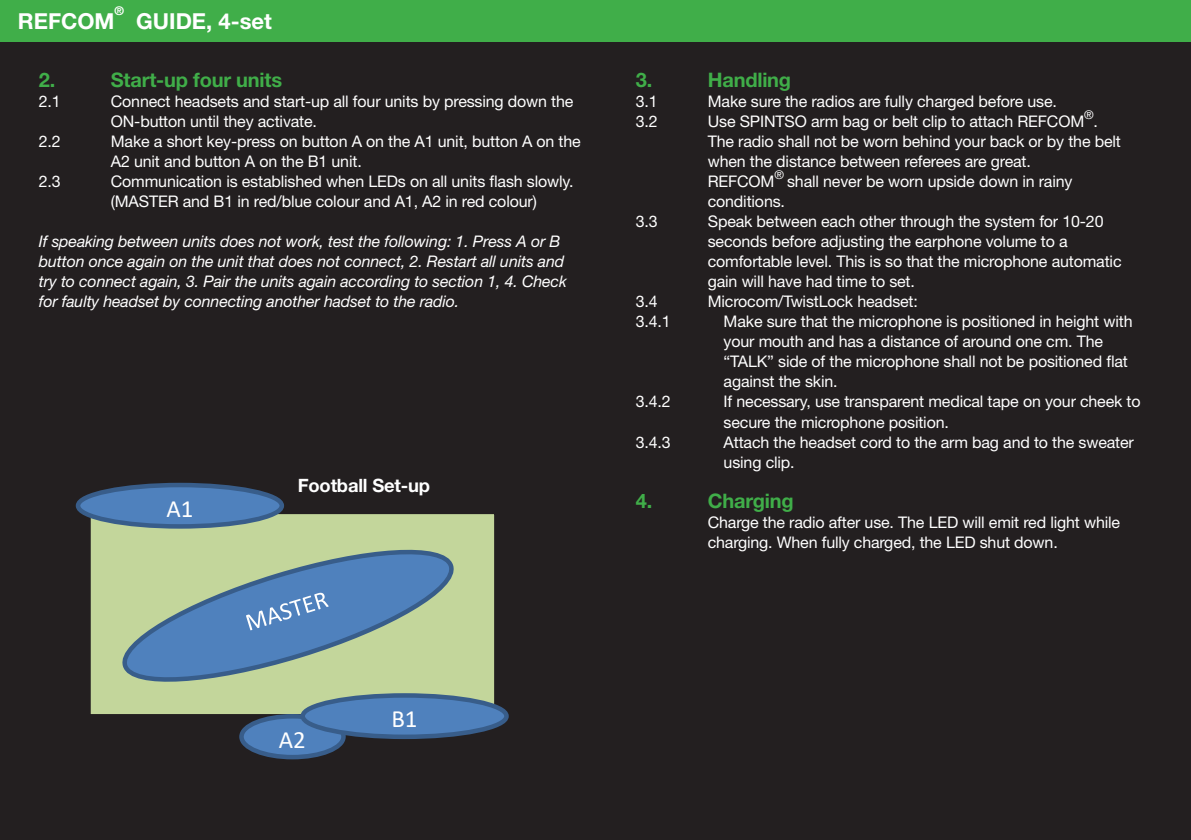
<style>
.page{position:relative;width:1191px;height:840px;background:#fff}
.page>*{position:absolute;margin:0;border:0;box-sizing:border-box;transform-origin:0 0}
.t1{font:24.8px "Calibri";color:#fff}
.t2{font:700 22px "Helvetica Neue LT Std";color:#fff}
.t3{font:700 20px "Helvetica Neue LT Std";letter-spacing:-.01em;color:#40ae49}
.t4{font:700 18.4px "Helvetica Neue LT Std";letter-spacing:-.01em;color:#fff}
.t5{font:16px "Helvetica Neue LT Std";letter-spacing:-.01em;color:#fff}
.t6{font:italic 16px/20px "Helvetica Neue LT Std";letter-spacing:-.01em;color:#fff}
.t7{font:12px "Helvetica Neue LT Std";color:#fff}
.t8{font:700 12px "Helvetica Neue LT Std";color:#fff}
</style>
<div class="page">
<div style="left:0;top:0;width:1191px;height:839px;background:#231f20"></div>
<div style="left:0;top:0;width:1191px;height:42px;background:#40ae49"></div>
<div style="left:88px;top:511px;width:408px;height:205px;background:#c3d69b"></div>
<div style="left:86px;top:509px;width:412px;height:209px;border:5px solid #231f20"></div>
<div style="left:241px;top:716px;width:102px;height:40px;background:#4f81bd;border-radius:50%"></div>
<div style="left:239px;top:713px;width:107px;height:46px;border:5px solid #385d8a;border-radius:50%"></div>
<svg style="left:303px;top:695px;width:203px;height:41px;background:#4a79b3"></svg>
<div style="left:300px;top:692px;width:209px;height:46px;border:5px solid #385d8a;border-radius:50%"></div>
<div style="left:335px;top:703px;width:139px;height:25px;background:#4f81bd"></div>
<svg style="left:78px;top:484px;width:204px;height:42px;background:#4a79b3"></svg>
<div style="left:76px;top:482px;width:208px;height:46px;border:5px solid #385d8a;border-radius:50%"></div>
<div style="left:110px;top:493px;width:140px;height:24px;background:#4f81bd"></div>
<svg style="left:122px;top:549px;width:332px;height:133px"></svg>
<img style="left:169px;top:561px;width:240px;height:115px">
<svg style="left:246px;top:592px;width:83px;height:38px;background:#6893c6"></svg>
<p class="t8" style="left:114px;top:3px;width:11px">®</p>
<p class="t2" style="left:18px;top:7px;width:98px">REFCOM</p>
<p class="t2" style="left:136px;top:7px;width:137px">GUIDE, 4-set</p>
<p class="t3" style="left:39px;top:68px;width:18px">2.</p>
<p class="t3" style="left:111px;top:68px;width:173px">Start-up four units</p>
<p class="t5" style="left:39px;top:92px;width:23px">2.1</p>
<p class="t5" style="left:111px;top:92px;width:464px">Connect headsets and start-up all four units by pressing down the</p>
<p class="t5" style="left:111px;top:112px;width:208px">ON-button until they activate.</p>
<p class="t5" style="left:39px;top:132px;width:23px">2.2</p>
<p class="t5" style="left:111px;top:132px;width:471px">Make a short key-press on button A on the A1 unit, button A on the</p>
<p class="t5" style="left:111px;top:152px;width:252px">A2 unit and button A on the B1 unit.</p>
<p class="t5" style="left:39px;top:172px;width:23px">2.3</p>
<p class="t5" style="left:111px;top:172px;width:464px">Communication is established when LEDs on all units flash slowly.</p>
<p class="t5" style="left:111px;top:192px;width:427px">(MASTER and B1 in red/blue colour and A1, A2 in red colour)</p>
<p class="t6" style="left:39px;top:231px;width:529px">If speaking between units does not work, test the following: 1. Press A or B button once again on the unit that does not connect, 2. Restart all units and try to connect again, 3. Pair the units again according to section 1, 4. Check for faulty headset by connecting another hadset to the radio.</p>
<p class="t1" style="left:166px;top:491px;width:28px">A1</p>
<p class="t4" style="left:298px;top:473px;width:134px">Football Set-up</p>
<p class="t3" style="left:636px;top:68px;width:18px">3.</p>
<p class="t3" style="left:708px;top:68px;width:85px">Handling</p>
<p class="t5" style="left:636px;top:92px;width:23px">3.1</p>
<p class="t5" style="left:708px;top:92px;width:351px">Make sure the radios are fully charged before use.</p>
<p class="t5" style="left:636px;top:112px;width:23px">3.2</p>
<p class="t5" style="left:708px;top:112px;width:378px">Use SPINTSO arm bag or belt clip to attach REFCOM</p>
<p class="t7" style="left:1084px;top:108px;width:11px">®</p>
<p class="t5" style="left:1093px;top:112px;width:6px">.</p>
<p class="t5" style="left:708px;top:132px;width:415px">The radio shall not be worn behind your back or by the belt</p>
<p class="t5" style="left:708px;top:152px;width:325px">when the distance between referees are great.</p>
<p class="t5" style="left:708px;top:172px;width:68px">REFCOM</p>
<p class="t7" style="left:774px;top:168px;width:11px">®</p>
<p class="t5" style="left:787px;top:172px;width:287px">shall never be worn upside down in rainy</p>
<p class="t5" style="left:708px;top:192px;width:79px">conditions.</p>
<p class="t5" style="left:636px;top:212px;width:23px">3.3</p>
<p class="t5" style="left:708px;top:212px;width:397px">Speak between each other through the system for 10-20</p>
<p class="t5" style="left:708px;top:232px;width:361px">seconds before adjusting the earphone volume to a</p>
<p class="t5" style="left:708px;top:252px;width:415px">comfortable level. This is so that the microphone automatic</p>
<p class="t5" style="left:708px;top:272px;width:209px">gain will have had time to set.</p>
<p class="t5" style="left:636px;top:292px;width:23px">3.4</p>
<p class="t5" style="left:708px;top:292px;width:212px">Microcom/TwistLock headset:</p>
<p class="t5" style="left:636px;top:312px;width:36px">3.4.1</p>
<p class="t5" style="left:723px;top:312px;width:410px">Make sure that the microphone is positioned in height with</p>
<p class="t5" style="left:723px;top:332px;width:381px">your mouth and has a distance of around one cm. The</p>
<p class="t5" style="left:723px;top:352px;width:406px">“TALK” side of the microphone shall not be positioned flat</p>
<p class="t5" style="left:723px;top:372px;width:115px">against the skin.</p>
<p class="t5" style="left:636px;top:392px;width:36px">3.4.2</p>
<p class="t5" style="left:723px;top:392px;width:418px">If necessary, use transparent medical tape on your cheek to</p>
<p class="t5" style="left:723px;top:412px;width:227px">secure the microphone position.</p>
<p class="t5" style="left:636px;top:432px;width:36px">3.4.3</p>
<p class="t5" style="left:723px;top:432px;width:412px">Attach the headset cord to the arm bag and to the sweater</p>
<p class="t5" style="left:723px;top:452px;width:73px">using clip.</p>
<p class="t3" style="left:636px;top:488px;width:18px">4.</p>
<p class="t3" style="left:708px;top:488px;width:88px">Charging</p>
<p class="t5" style="left:708px;top:512px;width:414px">Charge the radio after use. The LED will emit red light while</p>
<p class="t5" style="left:708px;top:532px;width:351px">charging. When fully charged, the LED shut down.</p>
<p class="t1" style="left:279px;top:722px;width:28px">A2</p>
<p class="t1" style="left:391px;top:701px;width:28px">B1</p>
</div>
